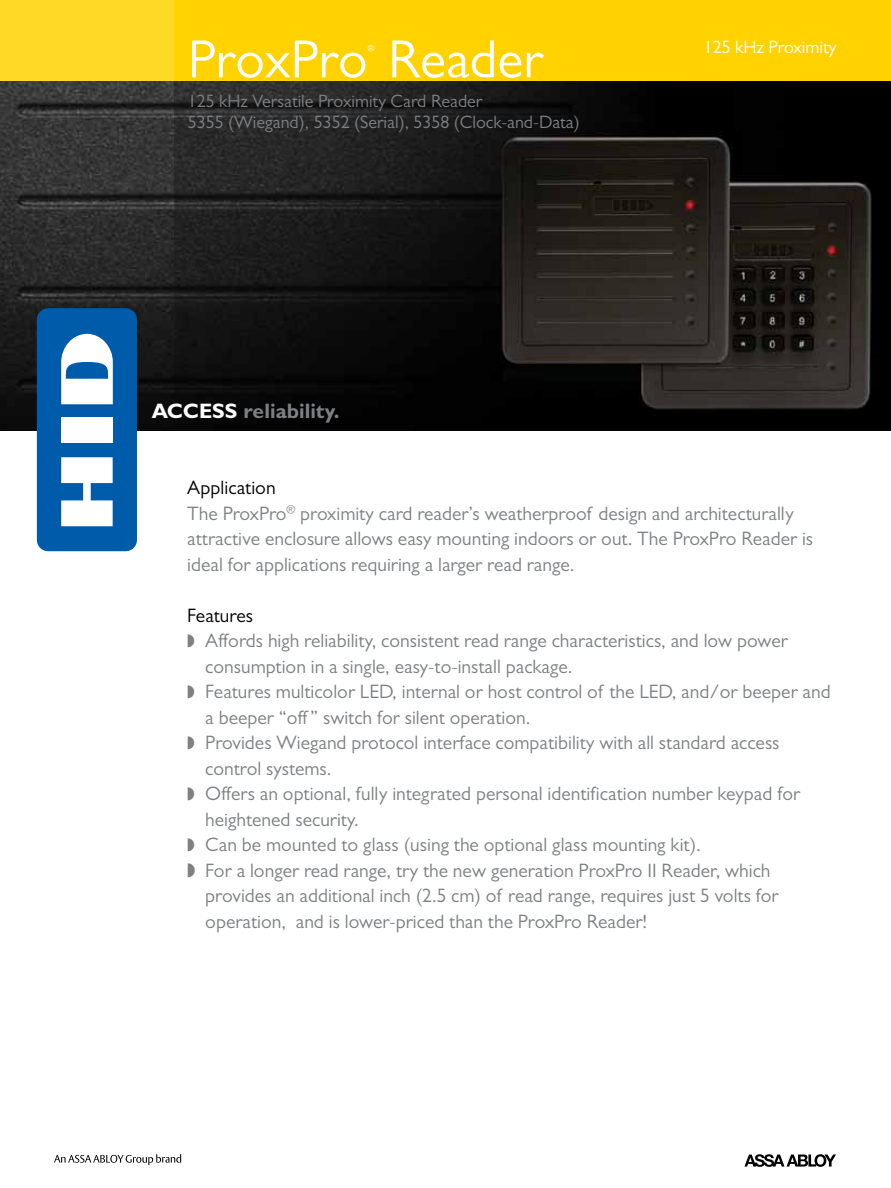
<style>
.page{position:relative;width:891px;height:1188px;background:#fff}
.page>*{position:absolute;margin:0;border:0;box-sizing:border-box;transform-origin:0 0}
.t1{font:54px "Gill Sans MT Pro";color:#fff}
.t2{font:700 21px "Gill Sans MT Pro";color:#7e8083}
.t3{font:19.5px/25.5px "Gill Sans MT Pro";color:#7e8083}
.t4{font:19.5px "Gill Sans MT Pro";color:#000}
.t5{font:18px/21.6px "Gill Sans MT Pro";color:#7e8083}
.t6{font:18px "Gill Sans MT Pro";color:#fff}
.t7{font:8.7px "Gill Sans MT Pro";color:#fff}
.s1{color:#fff}
.s2{color:#000}
</style>
<div class="page">
<div style="left:0;top:0;width:187px;height:93px;background:#ffd926"></div>
<div style="left:175px;top:0;width:716px;height:93px;background:#ffd200"></div>
<img style="left:174px;top:81px;width:717px;height:349px">
<svg style="left:0;top:81px;width:174px;height:349px;background:#2b2b2b"></svg>
<svg style="left:54px;top:1154px;width:127px;height:11px"></svg>
<svg style="left:744px;top:1154px;width:92px;height:13px"></svg>
<div style="left:37px;top:308px;width:100px;height:243px;background:#005cab;border-radius:11px"></div>
<div style="left:61px;top:418px;width:52px;height:25px;background:#fff"></div>
<svg style="left:61px;top:457px;width:52px;height:69px"></svg>
<svg style="left:61px;top:334px;width:52px;height:70px"></svg>
<h1 class="t1" style="left:188px;top:27px;width:357px">ProxPro Reader</h1>
<p class="t7" style="left:368px;top:43px;width:8px">®</p>
<p class="t5" style="left:188px;top:90px;width:394px">125 kHz Versatile Proximity Card Reader<br>5355 (Wiegand), 5352 (Serial), 5358 (Clock-and-Data)</p>
<p class="t2" style="left:152px;top:398px;width:189px"><span class="s1">ACCESS</span> reliability.</p>
<p class="t6" style="left:704px;top:36px;width:134px">125 kHz Proximity</p>
<p class="t3" style="left:187px;top:475px;width:627px"><span class="s2">Application<br></span>The ProxPro<sup>®</sup> proximity card reader’s weatherproof design and architecturally attractive enclosure allows easy mounting indoors or out. The ProxPro Reader is ideal for applications requiring a larger read range.</p>
<p class="t4" style="left:187px;top:604px;width:67px">Features</p>
<p class="t3" style="left:205px;top:628px;width:627px">Affords high reliability, consistent read range characteristics, and low power consumption in a single, easy-to-install package.<br>Features multicolor LED, internal or host control of the LED, and/or beeper and a beeper “off ” switch for silent operation.<br>Provides Wiegand protocol interface compatibility with all standard access control systems.<br>Offers an optional, fully integrated personal identification number keypad for heightened security.<br>Can be mounted to glass (using the optional glass mounting kit).<br>For a longer read range, try the new generation ProxPro II Reader, which provides an additional inch (2.5 cm) of read range, requires just 5 volts for operation, and is lower-priced than the ProxPro Reader!</p>
</div>
